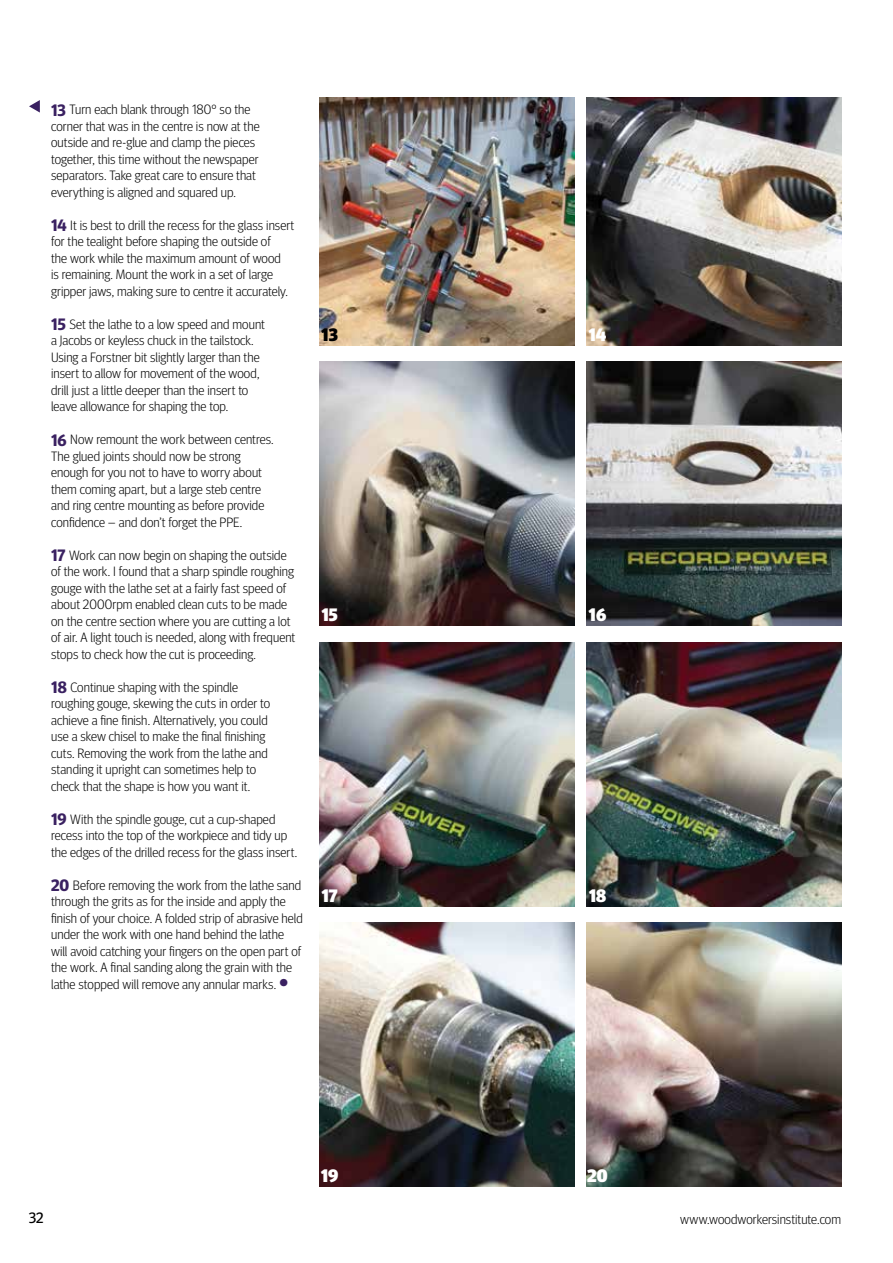
<style>
.page{position:relative;width:893px;height:1263px;background:#fff}
.page>*{position:absolute;margin:0;border:0;box-sizing:border-box;transform-origin:0 0}
.t1{font:900 18px "Meta Headline";letter-spacing:-.015em;color:#fff}
.t2{font:900 18px "Meta Headline";color:#000}
.t3{font:15px "Meta Headline";color:#000}
.t4{font:300 13.5px/16.5px "Meta Headline";letter-spacing:.005em;color:#000}
.s1{font-weight:700;font-size:16.5px;color:#3a2161}
.s2{font-weight:900;font-size:21px;color:#3a2161}
</style>
<div class="page">
<img style="left:587px;top:362px;width:255px;height:263px">
<img style="left:587px;top:98px;width:255px;height:247px">
<img style="left:319px;top:98px;width:255px;height:247px">
<img style="left:319px;top:362px;width:255px;height:263px">
<img style="left:319px;top:643px;width:255px;height:263px">
<img style="left:319px;top:922px;width:255px;height:264px">
<img style="left:587px;top:643px;width:255px;height:263px">
<img style="left:587px;top:922px;width:255px;height:264px">
<svg style="left:29px;top:100px;width:11px;height:13px"></svg>
<p class="t4" style="left:51px;top:101px;width:210px"><span class="s1">13</span> Turn each blank through 180° so the corner that was in the centre is now at the outside and re-glue and clamp the pieces together, this time without the newspaper separators. Take great care to ensure that everything is aligned and squared up.</p>
<p class="t4" style="left:51px;top:217px;width:245px"><span class="s1">14</span> It is best to drill the recess for the glass insert for the tealight before shaping the outside of<br>the work while the maximum amount of wood<br>is remaining. Mount the work in a set of large gripper jaws, making sure to centre it accurately.</p>
<p class="t4" style="left:51px;top:316px;width:215px"><span class="s1">15</span> Set the lathe to a low speed and mount a Jacobs or keyless chuck in the tailstock.<br>Using a Forstner bit slightly larger than the insert to allow for movement of the wood, drill just a little deeper than the insert to leave allowance for shaping the top.</p>
<p class="t4" style="left:51px;top:431px;width:224px"><span class="s1">16</span> Now remount the work between centres.<br>The glued joints should now be strong enough for you not to have to worry about them coming apart, but a large steb centre and ring centre mounting as before provide confidence – and don’t forget the PPE.</p>
<p class="t4" style="left:51px;top:547px;width:246px"><span class="s1">17</span> Work can now begin on shaping the outside of the work. I found that a sharp spindle roughing gouge with the lathe set at a fairly fast speed of about 2000rpm enabled clean cuts to be made on the centre section where you are cutting a lot of air. A light touch is needed, along with frequent stops to check how the cut is proceeding.</p>
<p class="t4" style="left:51px;top:679px;width:220px"><span class="s1">18</span> Continue shaping with the spindle roughing gouge, skewing the cuts in order to achieve a fine finish. Alternatively, you could use a skew chisel to make the final finishing cuts. Removing the work from the lathe and standing it upright can sometimes help to check that the shape is how you want it.</p>
<p class="t4" style="left:51px;top:811px;width:248px"><span class="s1">19</span> With the spindle gouge, cut a cup-shaped recess into the top of the workpiece and tidy up the edges of the drilled recess for the glass insert.</p>
<p class="t4" style="left:51px;top:877px;width:253px"><span class="s1">20</span> Before removing the work from the lathe sand through the grits as for the inside and apply the finish of your choice. A folded strip of abrasive held under the work with one hand behind the lathe will avoid catching your fingers on the open part of the work. A final sanding along the grain with the lathe stopped will remove any annular marks. <span class="s2">•</span></p>
<h1 class="t2" style="left:321px;top:324px;width:18px">13</h1>
<h1 class="t1" style="left:588px;top:324px;width:19px">14</h1>
<h1 class="t1" style="left:321px;top:604px;width:18px">15</h1>
<h1 class="t1" style="left:322px;top:885px;width:18px">17</h1>
<h1 class="t1" style="left:589px;top:604px;width:19px">16</h1>
<h1 class="t1" style="left:589px;top:885px;width:19px">18</h1>
<h1 class="t1" style="left:321px;top:1165px;width:19px">19</h1>
<h1 class="t1" style="left:587px;top:1165px;width:22px">20</h1>
<p class="t3" style="left:29px;top:1209px;width:16px">32</p>
<p class="t4" style="left:680px;top:1210px;width:162px">www.woodworkersinstitute.com</p>
</div>
